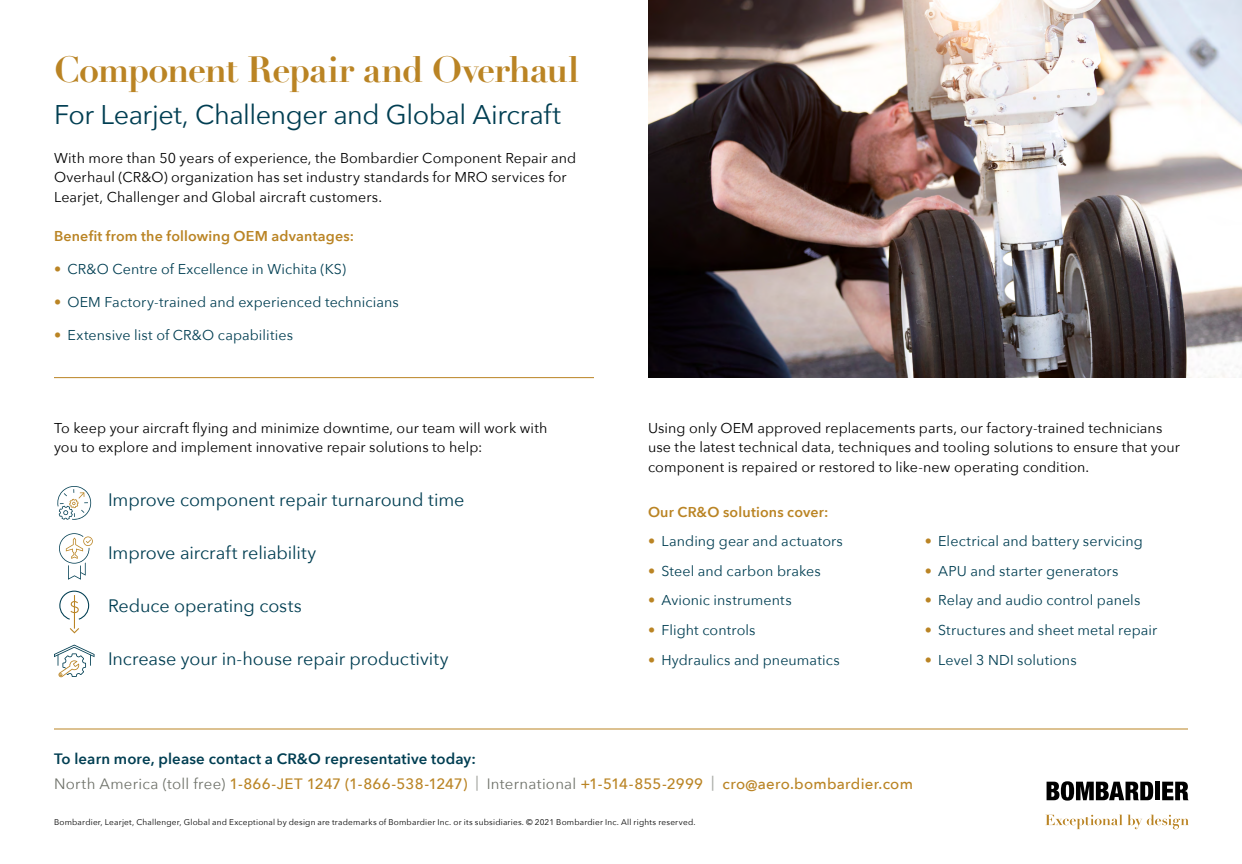
<style>
.page{position:relative;width:1242px;height:864px;background:#fff}
.page>*{position:absolute;margin:0;border:0;box-sizing:border-box;transform-origin:0 0}
.t1{font:700 36px "Didot LH";letter-spacing:-.04em;color:#ba8424}
.t2{font:27px "Avenir Next";letter-spacing:-.015em;color:#003e52}
.t3{font:18px "Avenir Next";letter-spacing:-.005em;color:#003e52}
.t4{font:500 15px/24.8px "Avenir Next";letter-spacing:.015em;color:#ba8424}
.t5{font:14.25px/19.5px "Avenir Next";letter-spacing:.005em;color:#000}
.t6{font:14.25px "Avenir Next";letter-spacing:.005em;color:#003e52}
.t7{font:600 14.25px "Avenir Next";letter-spacing:.015em;color:#ba8424}
.t8{font:8.25px "Avenir Next";letter-spacing:.025em;color:#000}
.s1{color:#ba8424}
.s2{font-weight:600;color:#003e52}
.s3{font-weight:400;color:#6f726a}
.s4{color:#adafaa}
</style>
<div class="page">
<hr style="left:54px;top:377px;width:540px;height:1px;background:#ba8424">
<svg style="left:57px;top:486px;width:34px;height:34px"></svg>
<svg style="left:59px;top:533px;width:34px;height:47px"></svg>
<svg style="left:70px;top:628px;width:9px;height:5px"></svg>
<hr style="left:74px;top:595px;width:1px;height:34px;background:#ba8424">
<svg style="left:59px;top:591px;width:30px;height:29px"></svg>
<svg style="left:54px;top:645px;width:40px;height:32px"></svg>
<svg style="left:1045px;top:815px;width:144px;height:14px"></svg>
<svg style="left:1047px;top:781px;width:106px;height:20px"></svg>
<div style="left:1155px;top:782px;width:5px;height:18px;background:#000"></div>
<svg style="left:1162px;top:782px;width:27px;height:18px"></svg>
<hr style="left:54px;top:729px;width:1134px;height:1px;background:#ba8424">
<img style="left:648px;top:0;width:594px;height:378px">
<h1 class="t1" style="left:54px;top:47px;width:527px">Component Repair and Overhaul</h1>
<h2 class="t2" style="left:54px;top:91px;width:508px">For Learjet, Challenger and Global Aircraft</h2>
<p class="t5" style="left:54px;top:147px;width:524px">With more than 50 years of experience, the Bombardier Component Repair and<br>Overhaul (CR&amp;O) organization has set industry standards for MRO services for<br>Learjet, Challenger and Global aircraft customers.</p>
<p class="t7" style="left:54px;top:224px;width:302px">Benefit from the following OEM advantages:</p>
<p class="t6" style="left:54px;top:257px;width:293px"><span class="s1">•</span> CR&amp;O Centre of Excellence in Wichita (KS)</p>
<p class="t6" style="left:54px;top:291px;width:346px"><span class="s1">•</span> OEM Factory-trained and experienced technicians</p>
<p class="t6" style="left:54px;top:324px;width:241px"><span class="s1">•</span> Extensive list of CR&amp;O capabilities</p>
<p class="t5" style="left:54px;top:417px;width:495px">To keep your aircraft flying and minimize downtime, our team will work with you to explore and implement innovative repair solutions to help:</p>
<p class="t3" style="left:108px;top:484px;width:358px">Improve component repair turnaround time</p>
<p class="t3" style="left:108px;top:537px;width:210px">Improve aircraft reliability</p>
<p class="t3" style="left:108px;top:591px;width:195px">Reduce operating costs</p>
<p class="t3" style="left:108px;top:644px;width:342px">Increase your in-house repair productivity</p>
<p class="t5" style="left:648px;top:417px;width:534px">Using only OEM approved replacements parts, our factory-trained technicians use the latest technical data, techniques and tooling solutions to ensure that your component is repaired or restored to like-new operating condition.</p>
<p class="t7" style="left:648px;top:499px;width:182px">Our CR&amp;O solutions cover:</p>
<p class="t6" style="left:648px;top:529px;width:196px"><span class="s1">•</span> Landing gear and actuators</p>
<p class="t6" style="left:648px;top:559px;width:174px"><span class="s1">•</span> Steel and carbon brakes</p>
<p class="t6" style="left:648px;top:588px;width:145px"><span class="s1">•</span> Avionic instruments</p>
<p class="t6" style="left:648px;top:618px;width:109px"><span class="s1">•</span> Flight controls</p>
<p class="t6" style="left:648px;top:648px;width:193px"><span class="s1">•</span> Hydraulics and pneumatics</p>
<p class="t6" style="left:925px;top:529px;width:219px"><span class="s1">•</span> Electrical and battery servicing</p>
<p class="t6" style="left:925px;top:559px;width:195px"><span class="s1">•</span> APU and starter generators</p>
<p class="t6" style="left:925px;top:588px;width:217px"><span class="s1">•</span> Relay and audio control panels</p>
<p class="t6" style="left:925px;top:618px;width:234px"><span class="s1">•</span> Structures and sheet metal repair</p>
<p class="t6" style="left:925px;top:648px;width:153px"><span class="s1">•</span> Level 3 NDI solutions</p>
<p class="t4" style="left:54px;top:746px;width:861px"><span class="s2">To learn more, please contact a CR&amp;O representative today:<br></span><span class="s3">North America (toll free)</span> 1-866-JET 1247 (1-866-538-1247) <span class="s4">|</span> <span class="s3">International</span> +1-514-855-2999 <span class="s4">|</span> cro@aero.bombardier.com</p>
<p class="t8" style="left:54px;top:815px;width:643px">Bombardier, Learjet, Challenger, Global and Exceptional by design are trademarks of Bombardier Inc. or its subsidiaries. © 2021 Bombardier Inc. All rights reserved.</p>
</div>
